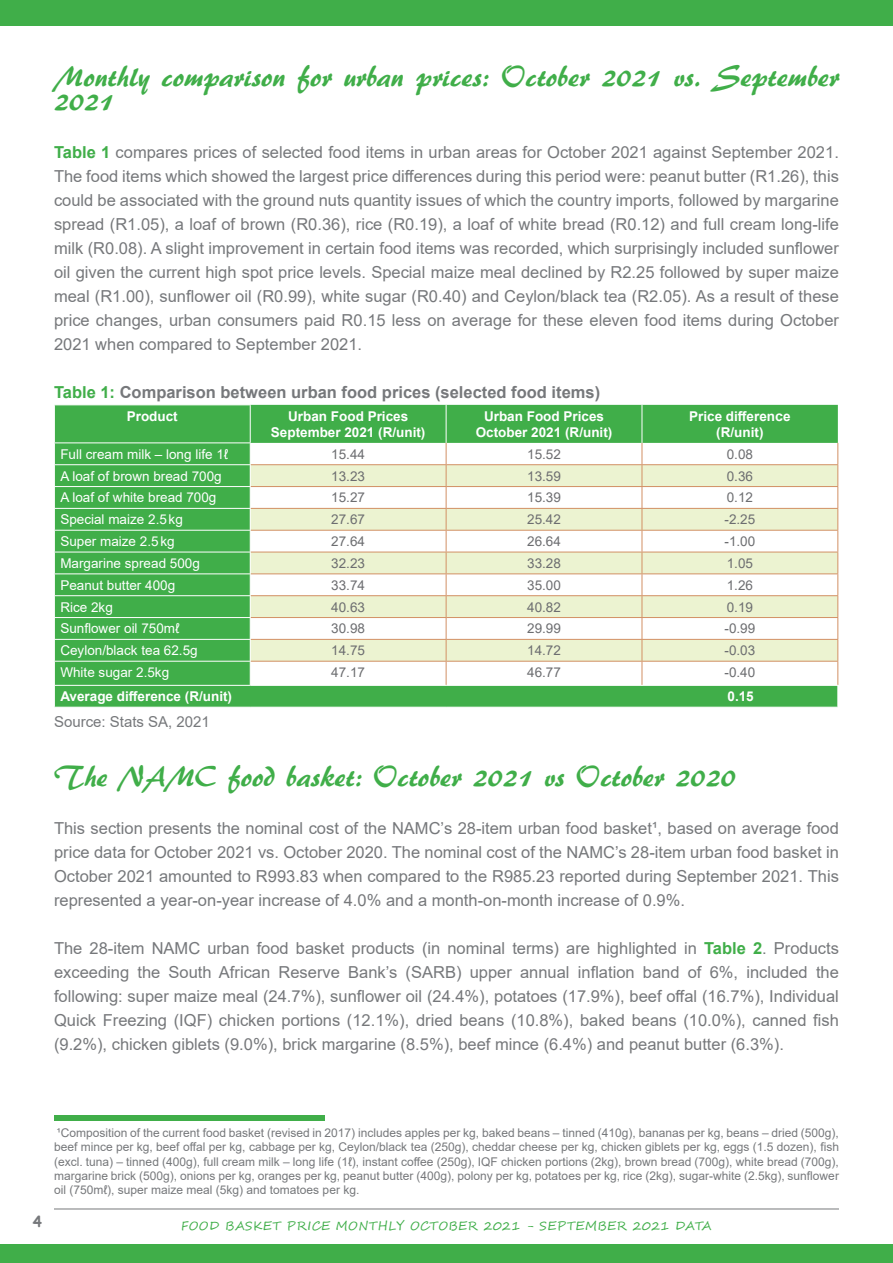
<style>
.page{position:relative;width:893px;height:1263px;background:#fff}
.page>*{position:absolute;margin:0;border:0;box-sizing:border-box;transform-origin:0 0}
.t1{font:30px/24px "ARBERKLEY";color:#40ae49}
.t2{font:16.5px/24px "Arial";color:#76787b;text-align:justify}
.t3{font:700 16.5px "Arial";color:#76787b}
.t4{font:15px "Arial";color:#76787b}
.t5{font:700 15px "Comic Sans MS";color:#76787b}
.t6{font:13.5px "Arial";color:#fff}
.t7{font:13.5px "Arial";color:#6c6d70}
.t8{font:700 13.5px "Arial";color:#fff}
.t9{font:12px/14.4px "Arial";color:#76787b;text-align:justify}
.t10{font:12px "Segoe Script";letter-spacing:.04em;color:#40ae49}
.s1{font-weight:700;color:#40ae49}
.s2{color:#40ae49}
</style>
<div class="page">
<hr style="left:54px;top:1208px;width:785px;height:1px;background:#76787b">
<div style="left:0;top:1244px;width:893px;height:19px;background:#40ae49"></div>
<div style="left:0;top:0;width:893px;height:26px;background:#40ae49"></div>
<div style="left:55px;top:405px;width:783px;height:302px;background:#40ae49"></div>
<hr style="left:446px;top:405px;width:1px;height:38px;background:#fff">
<hr style="left:642px;top:405px;width:1px;height:38px;background:#fff">
<hr style="left:250px;top:405px;width:1px;height:37px;background:#fff">
<hr style="left:54px;top:442px;width:197px;height:1px;background:#fff">
<hr style="left:54px;top:464px;width:197px;height:1px;background:#fff">
<hr style="left:54px;top:486px;width:197px;height:1px;background:#fff">
<hr style="left:54px;top:508px;width:197px;height:1px;background:#fff">
<hr style="left:54px;top:530px;width:197px;height:1px;background:#fff">
<hr style="left:54px;top:552px;width:197px;height:1px;background:#fff">
<hr style="left:54px;top:573px;width:197px;height:1px;background:#fff">
<hr style="left:54px;top:595px;width:197px;height:1px;background:#fff">
<hr style="left:54px;top:617px;width:197px;height:1px;background:#fff">
<hr style="left:54px;top:639px;width:197px;height:1px;background:#fff">
<hr style="left:54px;top:661px;width:197px;height:1px;background:#fff">
<hr style="left:54px;top:685px;width:196px;height:1px;background:#fff">
<svg style="left:54px;top:443px;width:1px;height:264px"></svg>
<svg style="left:250px;top:443px;width:588px;height:264px"></svg>
<div style="left:54px;top:1114px;width:270px;height:6px;background:#40ae49"></div>
<p class="t1" style="left:54px;top:65px;width:786px">Monthly comparison for urban prices: October 2021 vs. September<br>2021</p>
<p class="t2" style="left:54px;top:141px;width:786px"><span class="s1">Table 1</span> compares prices of selected food items in urban areas for October 2021 against September 2021.<br>The food items which showed the largest price differences during this period were: peanut butter (R1.26), this could be associated with the ground nuts quantity issues of which the country imports, followed by margarine spread (R1.05), a loaf of brown (R0.36), rice (R0.19), a loaf of white bread (R0.12) and full cream long-life milk (R0.08). A slight improvement in certain food items was recorded, which surprisingly included sunflower oil given the current high spot price levels. Special maize meal declined by R2.25 followed by super maize meal (R1.00), sunflower oil (R0.99), white sugar (R0.40) and Ceylon/black tea (R2.05). As a result of these price changes, urban consumers paid R0.15 less on average for these eleven food items during October 2021 when compared to September 2021.</p>
<p class="t3" style="left:54px;top:381px;width:548px"><span class="s2">Table 1:</span> Comparison between urban food prices (selected food items)</p>
<p class="t8" style="left:127px;top:406px;width:53px">Product</p>
<p class="t8" style="left:288px;top:406px;width:122px">Urban Food Prices</p>
<p class="t8" style="left:271px;top:423px;width:156px">September 2021 (R/unit)</p>
<p class="t8" style="left:689px;top:406px;width:103px">Price differenCe</p>
<p class="t8" style="left:716px;top:423px;width:49px">(R/unit)</p>
<p class="t8" style="left:484px;top:406px;width:122px">Urban Food Prices</p>
<p class="t8" style="left:476px;top:423px;width:138px">October 2021 (R/unit)</p>
<p class="t6" style="left:60px;top:445px;width:169px">Full cream milk – long life 1ℓ</p>
<p class="t7" style="left:331px;top:445px;width:35px">15.44</p>
<p class="t7" style="left:527px;top:445px;width:35px">15.52</p>
<p class="t7" style="left:727px;top:445px;width:28px">0.08</p>
<p class="t6" style="left:60px;top:466px;width:163px">A loaf of brown bread 700g</p>
<p class="t7" style="left:331px;top:466px;width:35px">13.23</p>
<p class="t7" style="left:527px;top:466px;width:35px">13.59</p>
<p class="t7" style="left:727px;top:466px;width:28px">0.36</p>
<p class="t6" style="left:60px;top:488px;width:158px">A loaf of white bread 700g</p>
<p class="t7" style="left:331px;top:488px;width:35px">15.27</p>
<p class="t7" style="left:527px;top:488px;width:35px">15.39</p>
<p class="t7" style="left:727px;top:488px;width:28px">0.12</p>
<p class="t6" style="left:60px;top:510px;width:124px">Special maize 2.5kg</p>
<p class="t7" style="left:331px;top:510px;width:35px">27.67</p>
<p class="t7" style="left:527px;top:510px;width:35px">25.42</p>
<p class="t7" style="left:724px;top:510px;width:32px">-2.25</p>
<p class="t6" style="left:60px;top:532px;width:116px">Super maize 2.5kg</p>
<p class="t7" style="left:331px;top:532px;width:35px">27.64</p>
<p class="t7" style="left:527px;top:532px;width:35px">26.64</p>
<p class="t7" style="left:724px;top:532px;width:32px">-1.00</p>
<p class="t6" style="left:60px;top:554px;width:141px">Margarine spread 500g</p>
<p class="t7" style="left:331px;top:554px;width:35px">32.23</p>
<p class="t7" style="left:527px;top:554px;width:35px">33.28</p>
<p class="t7" style="left:727px;top:554px;width:28px">1.05</p>
<p class="t6" style="left:60px;top:576px;width:116px">Peanut butter 400g</p>
<p class="t7" style="left:331px;top:576px;width:35px">33.74</p>
<p class="t7" style="left:527px;top:576px;width:35px">35.00</p>
<p class="t7" style="left:727px;top:576px;width:28px">1.26</p>
<p class="t6" style="left:60px;top:597px;width:54px">Rice 2kg</p>
<p class="t7" style="left:331px;top:597px;width:35px">40.63</p>
<p class="t7" style="left:527px;top:597px;width:35px">40.82</p>
<p class="t7" style="left:727px;top:597px;width:28px">0.19</p>
<p class="t6" style="left:60px;top:619px;width:121px">Sunflower oil 750mℓ</p>
<p class="t7" style="left:331px;top:619px;width:35px">30.98</p>
<p class="t7" style="left:527px;top:619px;width:35px">29.99</p>
<p class="t7" style="left:724px;top:619px;width:32px">-0.99</p>
<p class="t6" style="left:60px;top:641px;width:139px">Ceylon/black tea 62.5g</p>
<p class="t7" style="left:331px;top:641px;width:35px">14.75</p>
<p class="t7" style="left:527px;top:641px;width:35px">14.72</p>
<p class="t7" style="left:724px;top:641px;width:32px">-0.03</p>
<p class="t6" style="left:60px;top:663px;width:110px">White sugar 2.5kg</p>
<p class="t7" style="left:331px;top:663px;width:35px">47.17</p>
<p class="t7" style="left:527px;top:663px;width:35px">46.77</p>
<p class="t7" style="left:724px;top:663px;width:32px">-0.40</p>
<p class="t8" style="left:60px;top:687px;width:173px">Average difference (R/unit)</p>
<p class="t8" style="left:727px;top:687px;width:28px">0.15</p>
<p class="t4" style="left:54px;top:711px;width:157px">Source: Stats SA, 2021</p>
<p class="t1" style="left:54px;top:764px;width:683px">The NAMC food basket: October 2021 vs October 2020</p>
<p class="t2" style="left:54px;top:816px;width:786px">This section presents the nominal cost of the NAMC’s 28-item urban food basket¹, based on average food price data for October 2021 vs. October 2020. The nominal cost of the NAMC’s 28-item urban food basket in October 2021 amounted to R993.83 when compared to the R985.23 reported during September 2021. This represented a year-on-year increase of 4.0% and a month-on-month increase of 0.9%.</p>
<p class="t2" style="left:54px;top:936px;width:786px">The 28-item NAMC urban food basket products (in nominal terms) are highlighted in <span class="s1">Table 2</span>. Products exceeding the South African Reserve Bank’s (SARB) upper annual inflation band of 6%, included the following: super maize meal (24.7%), sunflower oil (24.4%), potatoes (17.9%), beef offal (16.7%), Individual Quick Freezing (IQF) chicken portions (12.1%), dried beans (10.8%), baked beans (10.0%), canned fish (9.2%), chicken giblets (9.0%), brick margarine (8.5%), beef mince (6.4%) and peanut butter (6.3%).</p>
<p class="t9" style="left:54px;top:1125px;width:786px">¹Composition of the current food basket (revised in 2017) includes apples per kg, baked beans – tinned (410g), bananas per kg, beans – dried (500g), beef mince per kg, beef offal per kg, cabbage per kg, Ceylon/black tea (250g), cheddar cheese per kg, chicken giblets per kg, eggs (1.5 dozen), fish (excl. tuna) – tinned (400g), full cream milk – long life (1ℓ), instant coffee (250g), IQF chicken portions (2kg), brown bread (700g), white bread (700g), margarine brick (500g), onions per kg, oranges per kg, peanut butter (400g), polony per kg, potatoes per kg, rice (2kg), sugar-white (2.5kg), sunflower oil (750mℓ), super maize meal (5kg) and tomatoes per kg.</p>
<p class="t5" style="left:33px;top:1210px;width:11px">4</p>
<p class="t10" style="left:181px;top:1216px;width:532px">FOOD BASKET PRICE MONTHLY OCTOBER 2021 - SEPTEMBER 2021 DATA</p>
</div>
